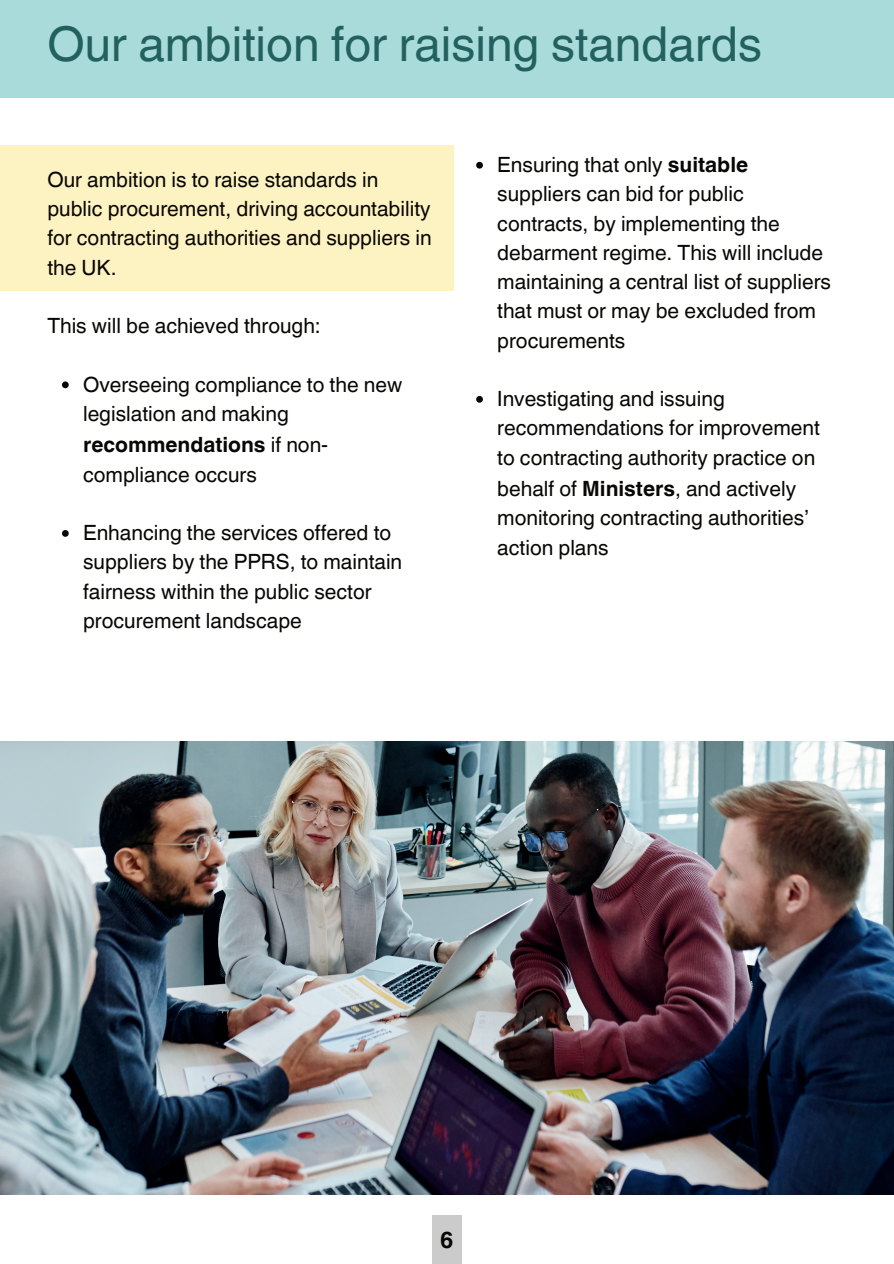
<style>
.page{position:relative;width:894px;height:1264px;background:#fff}
.page>*{position:absolute;margin:0;border:0;box-sizing:border-box;transform-origin:0 0}
.t1{font:48px "Helvetica World";color:#23615f}
.t2{font:700 23.4px "Helvetica World";color:#080704}
.t3{font:21px/29.2px "Helvetica World";color:#080704}
.s1{font-weight:700}
</style>
<div class="page">
<div style="left:0;top:0;width:893px;height:98px;background:#a9dbdb"></div>
<img style="left:0;top:741px;width:893px;height:453px">
<div style="left:0;top:145px;width:453px;height:146px;background:#fdf2c2"></div>
<div style="left:432px;top:1214px;width:29px;height:49px;background:#cacbca"></div>
<svg style="left:62px;top:381px;width:7px;height:7px"></svg>
<svg style="left:62px;top:530px;width:7px;height:7px"></svg>
<svg style="left:476px;top:162px;width:7px;height:7px"></svg>
<svg style="left:476px;top:396px;width:7px;height:7px"></svg>
<h1 class="t1" style="left:47px;top:16px;width:716px">Our ambition for raising standards</h1>
<p class="t3" style="left:47px;top:165px;width:386px">Our ambition is to raise standards in public procurement, driving accountability for contracting authorities and suppliers in the UK.</p>
<p class="t3" style="left:47px;top:311px;width:275px">This will be achieved through:</p>
<p class="t3" style="left:83px;top:370px;width:320px">Overseeing compliance to the new legislation and making</p>
<p class="t3" style="left:83px;top:430px;width:247px"><span class="s1">recommendations</span> if non&shy;compliance occurs</p>
<p class="t3" style="left:83px;top:518px;width:320px">Enhancing the services offered to suppliers by the PPRS, to maintain fairness within the public sector procurement landscape</p>
<p class="t3" style="left:497px;top:150px;width:335px">Ensuring that only <span class="s1">suitable </span>suppliers can bid for public contracts, by implementing the debarment regime. This will include maintaining a central list of suppliers that must or may be excluded from procurements</p>
<p class="t3" style="left:497px;top:384px;width:324px">Investigating and issuing recommendations for improvement to contracting authority practice on</p>
<p class="t3" style="left:497px;top:474px;width:313px">behalf of <span class="s1">Ministers</span>, and actively monitoring contracting authorities’ action plans</p>
<p class="t2" style="left:440px;top:1225px;width:15px">6</p>
</div>
